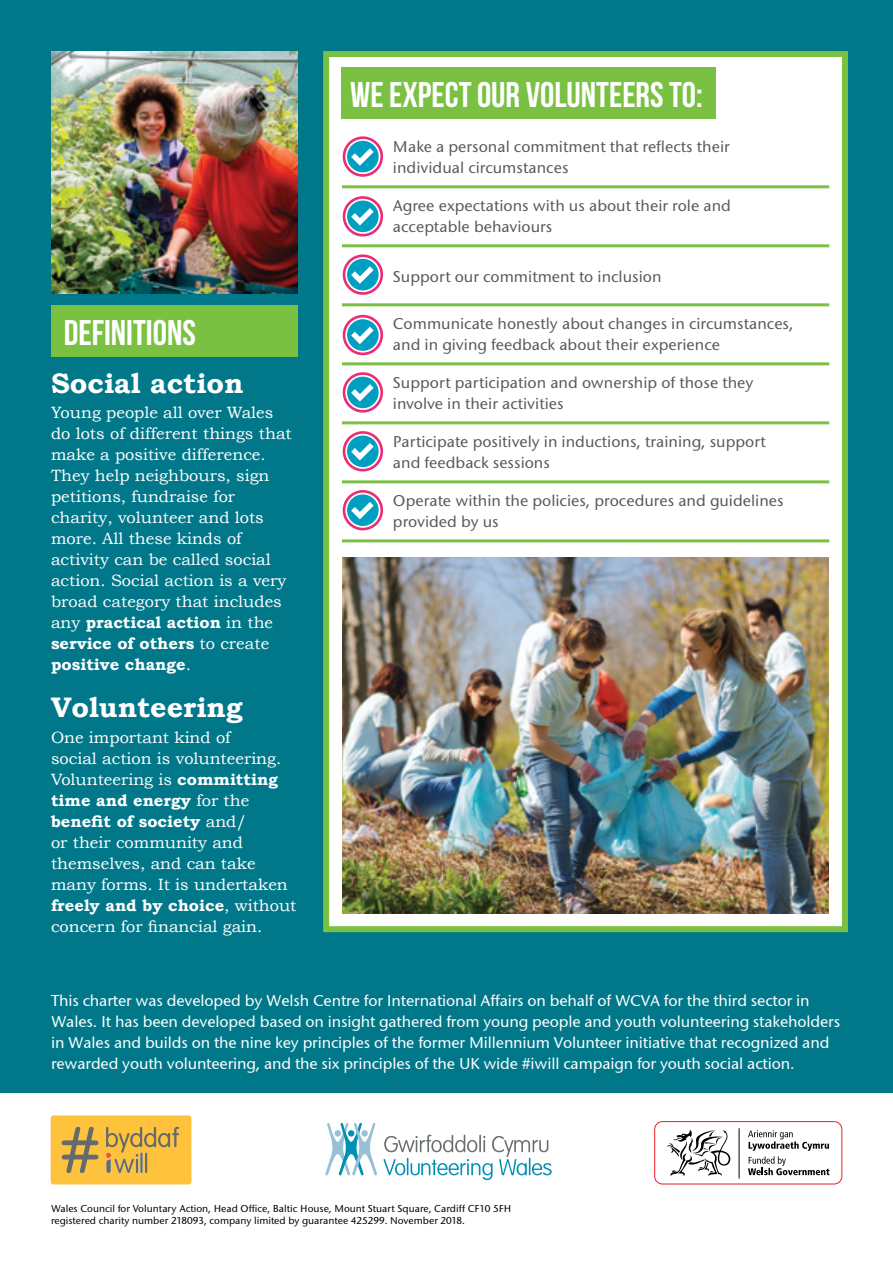
<style>
.page{position:relative;width:893px;height:1263px;background:#fff}
.page>*{position:absolute;margin:0;border:0;box-sizing:border-box;transform-origin:0 0}
.t1{font:700 35.7px "Bebas Neue";color:#fff}
.t2{font:700 28.2px "Bookman Old Style";color:#fff}
.t3{font:16.35px/21px "Bookman Old Style";color:#fff}
.t4{font:500 16.35px/21px "Stone Sans Itc T";color:#58595b}
.t5{font:16.35px/21px "Stone Sans Itc T Medium";letter-spacing:-.01em;color:#fff}
.t6{font:500 10.5px/12px "Stone Sans Itc T";color:#000}
.s1{font-weight:700}
</style>
<div class="page">
<div style="left:0;top:0;width:893px;height:1093px;background:#00788a"></div>
<div style="left:51px;top:1115px;width:140px;height:69px;background:#fec23c;border-radius:3px"></div>
<svg style="left:62px;top:1127px;width:37px;height:46px"></svg>
<svg style="left:106px;top:1127px;width:73px;height:46px"></svg>
<svg style="left:384px;top:1135px;width:168px;height:45px"></svg>
<svg style="left:325px;top:1123px;width:52px;height:53px"></svg>
<div style="left:361px;top:1130px;width:7px;height:6px;background:#98c2d3;border-radius:50%"></div>
<div style="left:654px;top:1121px;width:188px;height:63px;border:1px solid #ed1d24;border-radius:8px"></div>
<hr style="left:739px;top:1128px;width:1px;height:50px;background:#000">
<svg style="left:748px;top:1130px;width:81px;height:45px"></svg>
<svg style="left:667px;top:1129px;width:63px;height:47px"></svg>
<div style="left:326px;top:54px;width:519px;height:875px;background:#fff"></div>
<hr style="left:342px;top:185px;width:487px;height:3px;background:#7ac143">
<hr style="left:342px;top:244px;width:487px;height:3px;background:#7ac143">
<hr style="left:342px;top:303px;width:487px;height:3px;background:#7ac143">
<hr style="left:342px;top:362px;width:487px;height:3px;background:#7ac143">
<hr style="left:342px;top:421px;width:487px;height:3px;background:#7ac143">
<hr style="left:342px;top:480px;width:487px;height:3px;background:#7ac143">
<hr style="left:342px;top:539px;width:487px;height:3px;background:#7ac143">
<div style="left:323px;top:51px;width:525px;height:881px;border:6px solid #7ac143"></div>
<img style="left:51px;top:51px;width:247px;height:242px">
<div style="left:51px;top:305px;width:247px;height:51px;background:#7ac143"></div>
<div style="left:341px;top:68px;width:374px;height:51px;background:#7ac143"></div>
<img style="left:343px;top:558px;width:485px;height:355px">
<svg style="left:343px;top:136px;width:40px;height:41px"></svg>
<svg style="left:343px;top:196px;width:40px;height:41px"></svg>
<svg style="left:343px;top:254px;width:40px;height:41px"></svg>
<svg style="left:343px;top:315px;width:40px;height:40px"></svg>
<svg style="left:343px;top:372px;width:40px;height:41px"></svg>
<svg style="left:343px;top:431px;width:40px;height:40px"></svg>
<svg style="left:343px;top:490px;width:40px;height:40px"></svg>
<h1 class="t1" style="left:64px;top:313px;width:134px">DEFINITIONS</h1>
<h2 class="t2" style="left:51px;top:366px;width:194px">Social action</h2>
<p class="t3" style="left:51px;top:402px;width:242px">Young people all over Wales do lots of different things that make a positive difference.<br>They help neighbours, sign petitions, fundraise for charity, volunteer and lots more. All these kinds of activity can be called social action. Social action is a very broad category that includes any <span class="s1">practical action</span> in the <span class="s1">service of others</span> to create <span class="s1">positive change</span>.</p>
<h2 class="t2" style="left:51px;top:691px;width:193px">Volunteering</h2>
<p class="t3" style="left:51px;top:726px;width:247px">One important kind of<br>social action is volunteering.<br>Volunteering is <span class="s1">committing time and energy</span> for the <span class="s1">benefit of society</span> and/<br>or their community and themselves, and can take many forms. It is undertaken <span class="s1">freely and by choice</span>, without concern for financial gain.</p>
<h1 class="t1" style="left:350px;top:75px;width:354px">WE EXPECT OUR VOLUNTEERS TO:</h1>
<p class="t4" style="left:393px;top:135px;width:338px">Make a personal commitment that reflects their individual circumstances</p>
<p class="t4" style="left:393px;top:195px;width:340px">Agree expectations with us about their role and acceptable behaviours</p>
<p class="t4" style="left:393px;top:266px;width:270px">Support our commitment to inclusion</p>
<p class="t4" style="left:393px;top:313px;width:402px">Communicate honestly about changes in circumstances, and in giving feedback about their experience</p>
<p class="t4" style="left:393px;top:372px;width:362px">Support participation and ownership of those they involve in their activities</p>
<p class="t4" style="left:393px;top:431px;width:374px">Participate positively in inductions, training, support and feedback sessions</p>
<p class="t4" style="left:393px;top:490px;width:392px">Operate within the policies, procedures and guidelines provided by us</p>
<p class="t5" style="left:51px;top:990px;width:791px">This charter was developed by Welsh Centre for International Affairs on behalf of WCVA for the third sector in Wales. It has been developed based on insight gathered from young people and youth volunteering stakeholders in Wales and builds on the nine key principles of the former Millennium Volunteer initiative that recognized and rewarded youth volunteering, and the six principles of the UK wide #iwill campaign for youth social action.</p>
<p class="t6" style="left:51px;top:1203px;width:462px">Wales Council for Voluntary Action, Head Office, Baltic House, Mount Stuart Square, Cardiff CF10 5FH registered charity number 218093, company limited by guarantee 425299. November 2018.</p>
</div>
